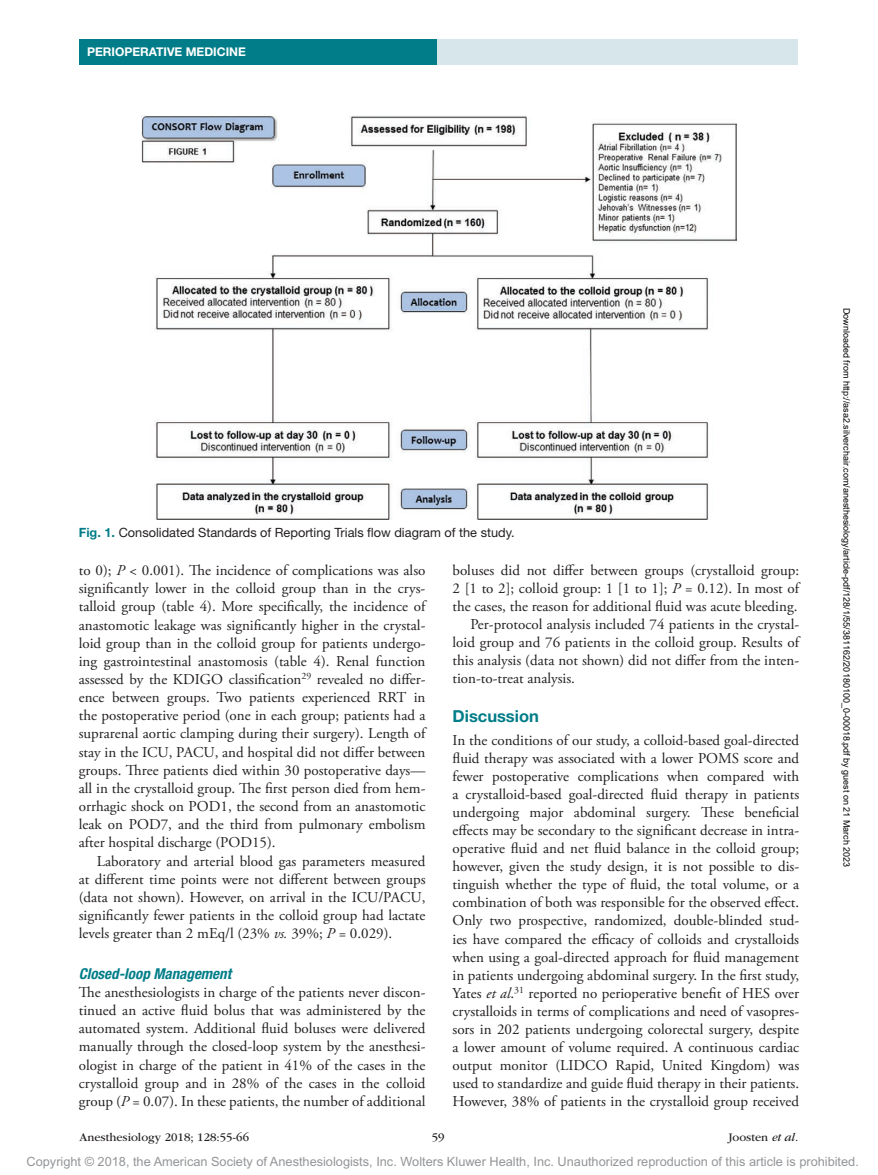
<style>
.page{position:relative;width:878px;height:1175px;background:#fff}
.page>*{position:absolute;margin:0;border:0;box-sizing:border-box;transform-origin:0 0}
.t1{font:700 16.5px "Helvetica Neue LT Std";color:#007d88}
.t2{font:15px/18.1px "Adobe Garamond Pro";color:#231f20;text-align:justify}
.t3{font:italic 700 condensed 15px "Helvetica Neue LT Std";color:#007d88}
.t4{font:12.75px "Arial MT Std";color:#939598}
.t5{font:12.75px "Helvetica Neue LT Std";color:#231f20}
.t6{font:12px "ITC Garamond Std";color:#231f20}
.t7{font:700 12px "Helvetica Neue LT Std";color:#fff}
.t8{font:9px "Arial";color:#000}
.s1{font-weight:700;color:#007d88}
.s2{font-style:italic}
</style>
<div class="page">
<div style="left:432px;top:39px;width:365px;height:26px;background:#d6e6ea"></div>
<div style="left:79px;top:39px;width:357px;height:25px;background:#007d88"></div>
<img style="left:142px;top:116px;width:594px;height:403px">
<p class="t7" style="left:87px;top:44px;width:160px">PERIOPERATIVE MEDICINE</p>
<p class="t5" style="left:79px;top:525px;width:437px"><span class="s1">Fig. 1.</span> Consolidated Standards of Reporting Trials flow diagram of the study.</p>
<p class="t2" style="left:79px;top:561px;width:348px">to 0); <span class="s2">P</span> &lt; 0.001). The incidence of complications was also significantly lower in the colloid group than in the crys&shy;talloid group (table 4). More specifically, the incidence of anastomotic leakage was significantly higher in the crystal&shy;loid group than in the colloid group for patients undergo&shy;ing gastrointestinal anastomosis (table 4). Renal function assessed by the KDIGO classification<sup>29</sup> revealed no differ&shy;ence between groups. Two patients experienced RRT in the postoperative period (one in each group; patients had a suprarenal aortic clamping during their surgery). Length of stay in the ICU, PACU, and hospital did not differ between groups. Three patients died within 30 postoperative days— all in the crystalloid group. The first person died from hem&shy;orrhagic shock on POD1, the second from an anastomotic leak on POD7, and the third from pulmonary embolism after hospital discharge (POD15).</p>
<p class="t2" style="left:79px;top:852px;width:348px;text-indent:18px">Laboratory and arterial blood gas parameters measured at different time points were not different between groups (data not shown). However, on arrival in the ICU/PACU, significantly fewer patients in the colloid group had lactate levels greater than 2 mEq/l (23% <span class="s2">vs.</span> 39%; <span class="s2">P</span> = 0.029).</p>
<p class="t3" style="left:79px;top:964px;width:154px">Closed-loop Management</p>
<p class="t2" style="left:79px;top:983px;width:348px">The anesthesiologists in charge of the patients never discon&shy;tinued an active fluid bolus that was administered by the automated system. Additional fluid boluses were delivered manually through the closed-loop system by the anesthesi&shy;ologist in charge of the patient in 41% of the cases in the crystalloid group and in 28% of the cases in the colloid group (<span class="s2">P</span> = 0.07). In these patients, the number of additional</p>
<p class="t2" style="left:452px;top:561px;width:348px">boluses did not differ between groups (crystalloid group:</p>
<p class="t2" style="left:452px;top:580px;width:348px">2 [1 to 2]; colloid group: 1 [1 to 1]; <span class="s2">P</span> = 0.12). In most of</p>
<p class="t2" style="left:452px;top:598px;width:346px">the cases, the reason for additional fluid was acute bleeding.</p>
<p class="t2" style="left:470px;top:616px;width:330px">Per-protocol analysis included 74 patients in the crystal-</p>
<p class="t2" style="left:452px;top:634px;width:348px">loid group and 76 patients in the colloid group. Results of</p>
<p class="t2" style="left:452px;top:652px;width:348px">this analysis (data not shown) did not differ from the inten-</p>
<p class="t2" style="left:452px;top:670px;width:124px">tion-to-treat analysis.</p>
<p class="t1" style="left:452px;top:706px;width:88px">Discussion</p>
<p class="t2" style="left:452px;top:731px;width:348px">In the conditions of our study, a colloid-based goal-directed fluid therapy was associated with a lower POMS score and fewer postoperative complications when compared with a crystalloid-based goal-directed fluid therapy in patients undergoing major abdominal surgery. These beneficial effects may be secondary to the significant decrease in intra&shy;operative fluid and net fluid balance in the colloid group; however, given the study design, it is not possible to dis&shy;tinguish whether the type of fluid, the total volume, or a combination of both was responsible for the observed effect.<br>Only two prospective, randomized, double-blinded stud&shy;ies have compared the efficacy of colloids and crystalloids when using a goal-directed approach for fluid management in patients undergoing abdominal surgery. In the first study, Yates <span class="s2">et al</span>.<sup>31</sup> reported no perioperative benefit of HES over crystalloids in terms of complications and need of vasopres&shy;sors in 202 patients undergoing colorectal surgery, despite a lower amount of volume required. A continuous cardiac output monitor (LIDCO Rapid, United Kingdom) was used to standardize and guide fluid therapy in their patients.<br>However, 38% of patients in the crystalloid group received</p>
<p class="t6" style="left:80px;top:1130px;width:171px">Anesthesiology 2018; 128:55-66</p>
<p class="t6" style="left:432px;top:1130px;width:14px">59</p>
<p class="t6" style="left:728px;top:1130px;width:72px">Joosten <span class="s2">et al.</span></p>
<p class="t8" style="left:850px;top:308px;width:561px;rotate:90deg">Downloaded from http://asa2.silverchair.com/anesthesiology/article-pdf/128/1/55/381162/20180100_0-00018.pdf by guest on 21 March 2023</p>
<p class="t4" style="left:27px;top:1154px;width:833px">Copyright © 2018, the American Society of Anesthesiologists, Inc. Wolters Kluwer Health, Inc. Unauthorized reproduction of this article is prohibited.</p>
</div>
